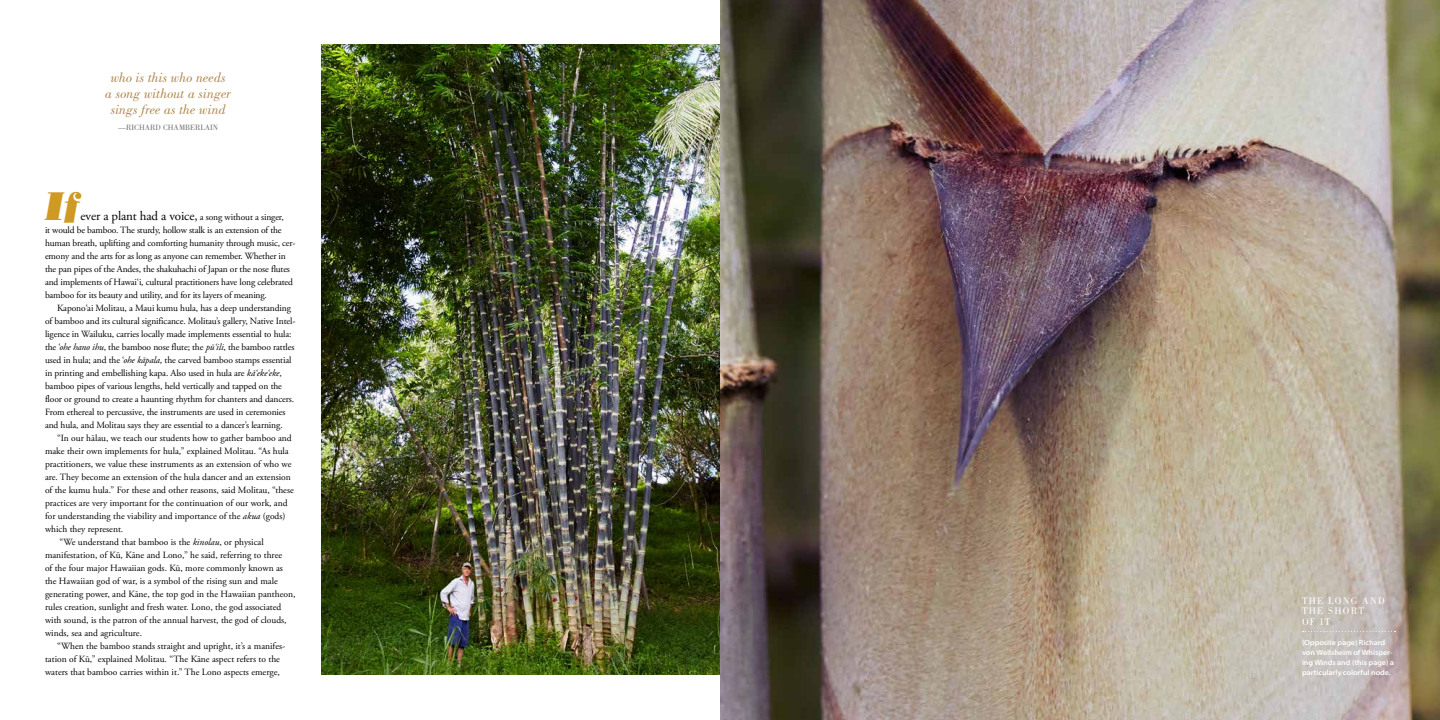
<style>
.page{position:relative;width:1440px;height:720px;background:#fff}
.page>*{position:absolute;margin:0;border:0;box-sizing:border-box;transform-origin:0 0}
.t1{font:italic 39.9px "Bodoni Std Poster";color:#ce9a23}
.t2{font:italic 14px/16px "Bodoni Std";color:#af874f;text-align:center}
.t3{font:13px "Adobe Garamond Pro";letter-spacing:-.01em;color:#000}
.t4{font:10px/10px "Bodoni Std";letter-spacing:.12em;color:#fff}
.t5{font:9.5px/13px "Adobe Garamond Pro";letter-spacing:-.01em;color:#000}
.t6{font:8px "Bodoni Std";color:#6d6e71}
.t7{font:600 semi-expanded 7.5px/10px "Myriad Pro";letter-spacing:-.01em;color:#fff}
.s1{font-size:9.5px}
.s2{font-style:italic}
</style>
<div class="page">
<img style="left:321px;top:44px;width:399px;height:631px">
<img style="left:720px;top:0;width:720px;height:720px">
<svg style="left:1302px;top:631px;width:93px;height:1px"></svg>
<h2 class="t2" style="left:105px;top:70px;width:127px">who is this who needs<br>a song without a singer sings free as the wind</h2>
<p class="t6" style="left:118px;top:123px;width:101px">—RICHARD CHAMBERLAIN</p>
<h1 class="t1" style="left:45px;top:182px;width:37px">If</h1>
<h3 class="t3" style="left:81px;top:208px;width:205px">ever a plant had a voice, <span class="s1">a song without a singer,</span></h3>
<p class="t5" style="left:45px;top:224px;width:252px">it would be bamboo. The sturdy, hollow stalk is an extension of the human breath, uplifting and comforting humanity through music, cer&shy;emony and the arts for as long as anyone can remember. Whether in the pan pipes of the Andes, the shakuhachi of Japan or the nose flutes and implements of Hawai‘i, cultural practitioners have long celebrated bamboo for its beauty and utility, and for its layers of meaning.</p>
<p class="t5" style="left:45px;top:302px;width:252px;text-indent:12px">Kapono‘ai Molitau, a Maui kumu hula, has a deep understanding of bamboo and its cultural significance. Molitau’s gallery, Native Intel&shy;ligence in Wailuku, carries locally made implements essential to hula: the ‘<span class="s2">ohe hano ihu</span>, the bamboo nose flute; the <span class="s2">pū‘ili</span>, the bamboo rattles used in hula; and the ‘<span class="s2">ohe kāpala</span>, the carved bamboo stamps essential in printing and embellishing kapa. Also used in hula are <span class="s2">kā‘eke‘eke</span>, bamboo pipes of various lengths, held vertically and tapped on the floor or ground to create a haunting rhythm for chanters and dancers.<br>From ethereal to percussive, the instruments are used in ceremonies and hula, and Molitau says they are essential to a dancer’s learning.</p>
<p class="t5" style="left:57px;top:432px;width:236px">“In our hālau, we teach our students how to gather bamboo and</p>
<p class="t5" style="left:45px;top:445px;width:245px">make their own implements for hula,” explained Molitau. “As hula</p>
<p class="t5" style="left:45px;top:458px;width:248px">practitioners, we value these instruments as an extension of who we</p>
<p class="t5" style="left:45px;top:471px;width:247px">are. They become an extension of the hula dancer and an extension</p>
<p class="t5" style="left:45px;top:484px;width:250px">of the kumu hula.” For these and other reasons, said Molitau, “these</p>
<p class="t5" style="left:45px;top:497px;width:244px">practices are very important for the continuation of our work, and</p>
<p class="t5" style="left:45px;top:510px;width:242px">for understanding the viability and importance of the <span class="s2">akua</span> (gods)</p>
<p class="t5" style="left:45px;top:523px;width:80px">which they represent.</p>
<p class="t5" style="left:59px;top:536px;width:206px">“We understand that bamboo is the <span class="s2">kinolau</span>, or physical</p>
<p class="t5" style="left:45px;top:549px;width:239px">manifestation, of Kū, Kāne and Lono,” he said, referring to three</p>
<p class="t5" style="left:45px;top:562px;width:240px">of the four major Hawaiian gods. Kū, more commonly known as</p>
<p class="t5" style="left:45px;top:575px;width:234px">the Hawaiian god of war, is a symbol of the rising sun and male</p>
<p class="t5" style="left:45px;top:588px;width:252px">generating power, and Kāne, the top god in the Hawaiian pantheon,</p>
<p class="t5" style="left:45px;top:601px;width:238px">rules creation, sunlight and fresh water. Lono, the god associated</p>
<p class="t5" style="left:45px;top:614px;width:243px">with sound, is the patron of the annual harvest, the god of clouds,</p>
<p class="t5" style="left:45px;top:627px;width:99px">winds, sea and agriculture.</p>
<p class="t5" style="left:57px;top:640px;width:230px">“When the bamboo stands straight and upright, it’s a manifes-</p>
<p class="t5" style="left:45px;top:653px;width:237px">tation of Kū,” explained Molitau. “The Kāne aspect refers to the</p>
<p class="t5" style="left:45px;top:666px;width:236px">waters that bamboo carries within it.” The Lono aspects emerge,</p>
<p class="t4" style="left:1302px;top:596px;width:84px">THE LONG AND<br>THE SHORT</p>
<p class="t4" style="left:1302px;top:617px;width:30px">OF IT</p>
<p class="t7" style="left:1302px;top:637px;width:94px">(Opposite page) Richard von Wellsheim of Whisper&shy;ing Winds and (this page) a particularly colorful node.</p>
</div>
